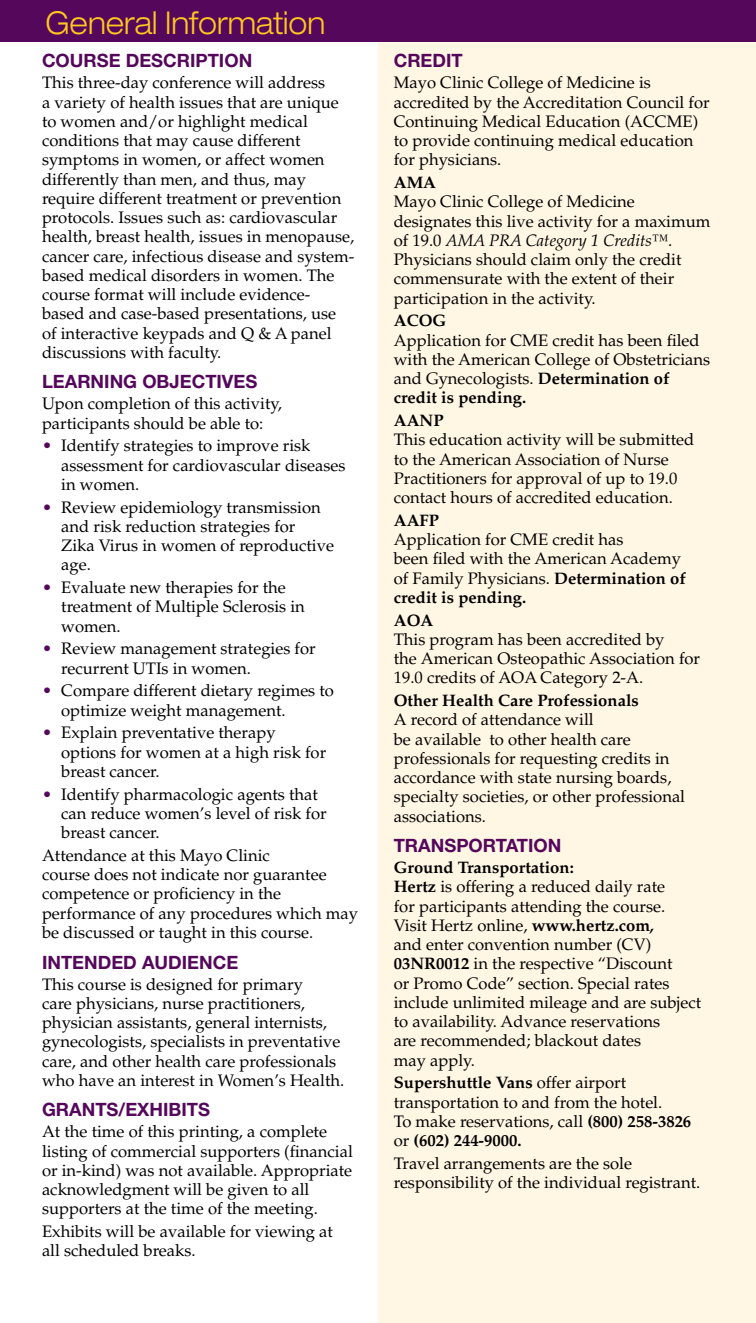
<style>
.page{position:relative;width:756px;height:1323px;background:#fff}
.page>*{position:absolute;margin:0;border:0;box-sizing:border-box;transform-origin:0 0}
.Schedule_date{font:300 expanded 31.5px "Helvetica Neue LT Std";color:#ffc720;scale:.9 1}
.Information_head_2_c{font:700 18.38px "Helvetica Neue LT Std";color:#54075b}
.Information_bodycopy{font:16.62px/19.2px "Palatino LT Std";color:#000}
.s1{color:#54075b}
.s2{font-weight:700}
.s3{font-style:italic}
.s4{font-weight:700;font-style:italic}
</style>
<div class="page">
<div style="left:0;top:0;width:756px;height:42px;background:#54075b"></div>
<div style="left:378px;top:42px;width:378px;height:1281px;background:#fff6e4"></div>
<p class="Schedule_date" style="left:46px;top:4px;width:312px">General Information</p>
<p class="Information_head_2_c" style="left:42px;top:49px;width:212px">COURSE DESCRIPTION</p>
<p class="Information_bodycopy" style="left:42px;top:73px;width:314px">This three-day conference will address<br>a variety of health issues that are unique to women and/or highlight medical conditions that may cause different symptoms in women, or affect women differently than men, and thus, may require different treatment or prevention protocols. Issues such as: cardiovascular health, breast health, issues in menopause, cancer care, infectious disease and system&shy;based medical disorders in women. The course format will include evidence&shy;based and case-based presentations, use of interactive keypads and Q &amp; A panel discussions with faculty.</p>
<p class="Information_head_2_c" style="left:42px;top:371px;width:217px">LEARNING OBJECTIVES</p>
<p class="Information_bodycopy" style="left:42px;top:395px;width:241px">Upon completion of this activity, participants should be able to:</p>
<p class="Information_bodycopy" style="left:61px;top:437px;width:286px;text-indent:-19px"><span class="s1">•</span> Identify strategies to improve risk assessment for cardiovascular diseases in women.</p>
<p class="Information_bodycopy" style="left:61px;top:498px;width:274px;text-indent:-19px"><span class="s1">•</span> Review epidemiology transmission and risk reduction strategies for<br>Zika Virus in women of reproductive age.</p>
<p class="Information_bodycopy" style="left:61px;top:578px;width:245px;text-indent:-19px"><span class="s1">•</span> Evaluate new therapies for the treatment of Multiple Sclerosis in women.</p>
<p class="Information_bodycopy" style="left:61px;top:640px;width:256px;text-indent:-19px"><span class="s1">•</span> Review management strategies for recurrent UTIs in women.</p>
<p class="Information_bodycopy" style="left:61px;top:682px;width:274px;text-indent:-19px"><span class="s1">•</span> Compare different dietary regimes to optimize weight management.</p>
<p class="Information_bodycopy" style="left:61px;top:724px;width:267px;text-indent:-19px"><span class="s1">•</span> Explain preventative therapy options for women at a high risk for breast cancer.</p>
<p class="Information_bodycopy" style="left:61px;top:785px;width:267px;text-indent:-19px"><span class="s1">•</span> Identify pharmacologic agents that can reduce women’s level of risk for breast cancer.</p>
<p class="Information_bodycopy" style="left:42px;top:846px;width:318px">Attendance at this Mayo Clinic<br>course does not indicate nor guarantee competence or proficiency in the performance of any procedures which may be discussed or taught in this course.</p>
<p class="Information_head_2_c" style="left:42px;top:951px;width:198px">INTENDED AUDIENCE</p>
<p class="Information_bodycopy" style="left:42px;top:975px;width:304px">This course is designed for primary<br>care physicians, nurse practitioners, physician assistants, general internists, gynecologists, specialists in preventative care, and other health care professionals who have an interest in Women’s Health.</p>
<p class="Information_head_2_c" style="left:42px;top:1099px;width:170px">GRANTS/EXHIBITS</p>
<p class="Information_bodycopy" style="left:42px;top:1123px;width:312px">At the time of this printing, a complete listing of commercial supporters (financial or in-kind) was not available. Appropriate acknowledgment will be given to all supporters at the time of the meeting.</p>
<p class="Information_bodycopy" style="left:42px;top:1222px;width:292px">Exhibits will be available for viewing at all scheduled breaks.</p>
<p class="Information_head_2_c" style="left:394px;top:49px;width:71px">CREDIT</p>
<p class="Information_bodycopy" style="left:394px;top:73px;width:317px">Mayo Clinic College of Medicine is accredited by the Accreditation Council for Continuing Medical Education (ACCME) to provide continuing medical education for physicians.</p>
<p class="Information_bodycopy" style="left:394px;top:173px;width:318px"><span class="s2">AMA<br></span>Mayo Clinic College of Medicine designates this live activity for a maximum of 19.0 <span class="s3">AMA PRA Category 1 Credits</span>™.<br>Physicians should claim only the credit commensurate with the extent of their participation in the activity.</p>
<p class="Information_bodycopy" style="left:394px;top:311px;width:318px"><span class="s2">ACOG<br></span>Application for CME credit has been filed with the American College of Obstetricians and Gynecologists. <span class="s2">Determination of credit is pending.</span></p>
<p class="Information_bodycopy" style="left:394px;top:411px;width:302px"><span class="s2">AANP<br></span>This education activity will be submitted to the American Association of Nurse<br>Practitioners for approval of up to 19.0 contact hours of accredited education.</p>
<p class="Information_bodycopy" style="left:394px;top:511px;width:294px"><span class="s2">AAFP<br></span>Application for CME credit has<br>been filed with the American Academy of Family Physicians. <span class="s2">Determination of credit is pending.</span></p>
<p class="Information_bodycopy" style="left:394px;top:611px;width:308px"><span class="s2">AOA<br></span>This program has been accredited by<br>the American Osteopathic Association for<br>19.0 credits of AOA Category 2-A.</p>
<p class="Information_bodycopy" style="left:394px;top:691px;width:293px"><span class="s2">Other Health Care Professionals<br></span>A record of attendance will<br>be available to other health care professionals for requesting credits in accordance with state nursing boards, specialty societies, or other professional associations.</p>
<p class="Information_head_2_c" style="left:394px;top:834px;width:169px">TRANSPORTATION</p>
<p class="Information_bodycopy" style="left:394px;top:858px;width:309px"><span class="s2">Ground Transportation:<br>Hertz</span> is offering a reduced daily rate<br>for participants attending the course.<br>Visit Hertz online, <span class="s2">www.hertz.com</span><span class="s4">,<br></span>and enter convention number (CV)<br><span class="s2">03NR0012</span> in the respective “Discount<br>or Promo Code” section. Special rates include unlimited mileage and are subject to availability. Advance reservations<br>are recommended; blackout dates<br>may apply.</p>
<p class="Information_bodycopy" style="left:394px;top:1074px;width:299px"><span class="s2">Supershuttle Vans</span> offer airport transportation to and from the hotel.<br>To make reservations, call <span class="s2">(800) 258-3826 </span>or <span class="s2">(602) 244-9000.</span></p>
<p class="Information_bodycopy" style="left:394px;top:1154px;width:308px">Travel arrangements are the sole responsibility of the individual registrant.</p>
</div>
